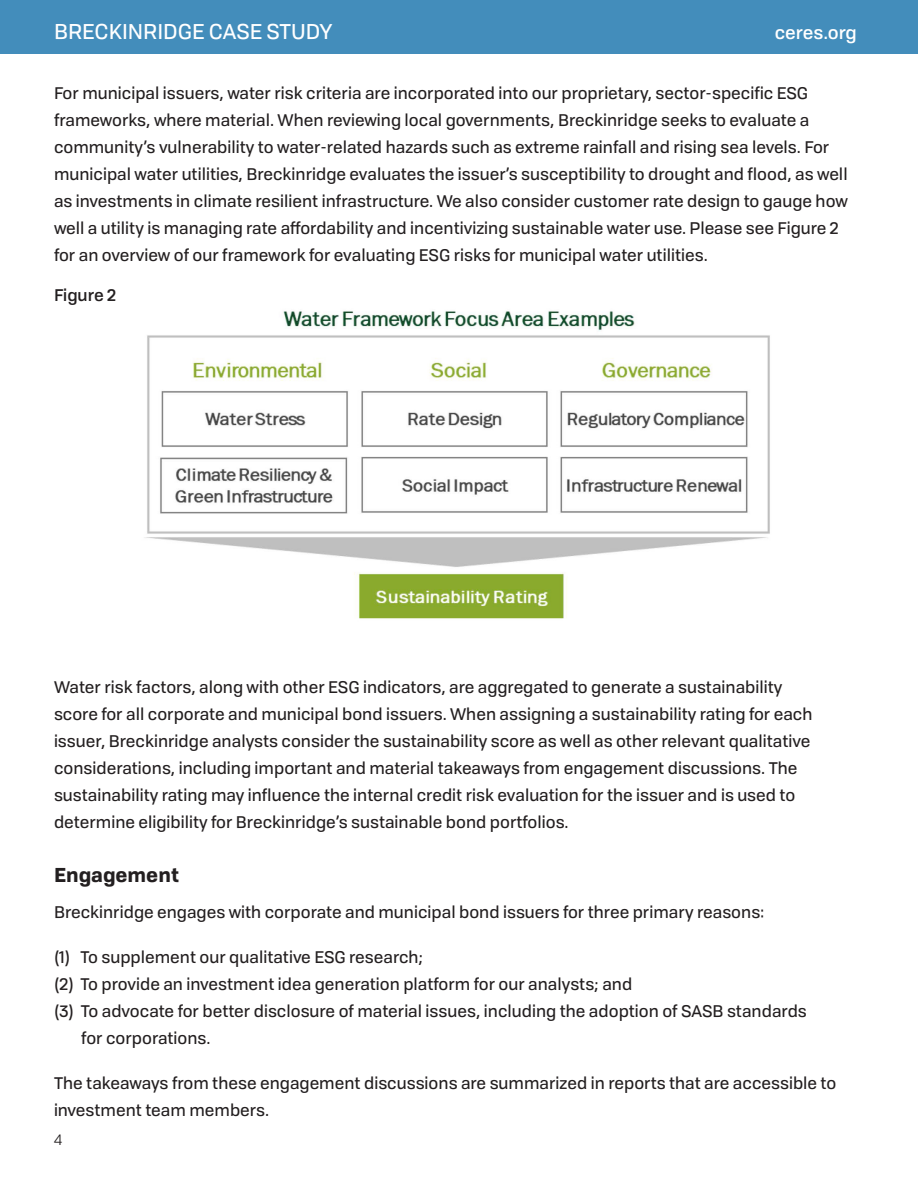
<style>
.page{position:relative;width:918px;height:1188px;background:#fff}
.page>*{position:absolute;margin:0;border:0;box-sizing:border-box;transform-origin:0 0}
.t1{font:21px "Tofino Personal";color:#fff}
.t2{font:700 19.5px "Tofino Personal";color:#231f20}
.t3{font:500 18px "Tofino Personal";color:#fff}
.t4{font:16.5px/27px "Tofino Personal";color:#231f20}
.t5{font:500 16.5px "Tofino Personal";color:#231f20}
.t6{font:15px "Tofino Personal";color:#231f20}
</style>
<div class="page">
<div style="left:0;top:0;width:918px;height:54px;background:#438dbb"></div>
<img style="left:144px;top:311px;width:626px;height:308px">
<p class="t1" style="left:54px;top:16px;width:280px">BRECKINRIDGE CASE STUDY</p>
<p class="t3" style="left:775px;top:19px;width:84px">ceres.org</p>
<p class="t4" style="left:54px;top:78px;width:795px">For municipal issuers, water risk criteria are incorporated into our proprietary, sector-specific ESG frameworks, where material. When reviewing local governments, Breckinridge seeks to evaluate a community’s vulnerability to water-related hazards such as extreme rainfall and rising sea levels. For municipal water utilities, Breckinridge evaluates the issuer’s susceptibility to drought and flood, as well as investments in climate resilient infrastructure. We also consider customer rate design to gauge how well a utility is managing rate affordability and incentivizing sustainable water use. Please see Figure 2 for an overview of our framework for evaluating ESG risks for municipal water utilities.</p>
<p class="t5" style="left:54px;top:283px;width:64px">Figure 2</p>
<p class="t4" style="left:54px;top:672px;width:760px">Water risk factors, along with other ESG indicators, are aggregated to generate a sustainability score for all corporate and municipal bond issuers. When assigning a sustainability rating for each issuer, Breckinridge analysts consider the sustainability score as well as other relevant qualitative considerations, including important and material takeaways from engagement discussions. The sustainability rating may influence the internal credit risk evaluation for the issuer and is used to determine eligibility for Breckinridge’s sustainable bond portfolios.</p>
<p class="t2" style="left:54px;top:859px;width:127px">Engagement</p>
<p class="t4" style="left:54px;top:897px;width:712px">Breckinridge engages with corporate and municipal bond issuers for three primary reasons:</p>
<p class="t4" style="left:54px;top:942px;width:371px">(1) To supplement our qualitative ESG research;</p>
<p class="t4" style="left:54px;top:969px;width:580px">(2) To provide an investment idea generation platform for our analysts; and</p>
<p class="t4" style="left:81px;top:996px;width:727px;text-indent:-27px">(3) To advocate for better disclosure of material issues, including the adoption of SASB standards for corporations.</p>
<p class="t4" style="left:54px;top:1068px;width:784px">The takeaways from these engagement discussions are summarized in reports that are accessible to investment team members.</p>
<p class="t6" style="left:54px;top:1129px;width:10px">4</p>
</div>
